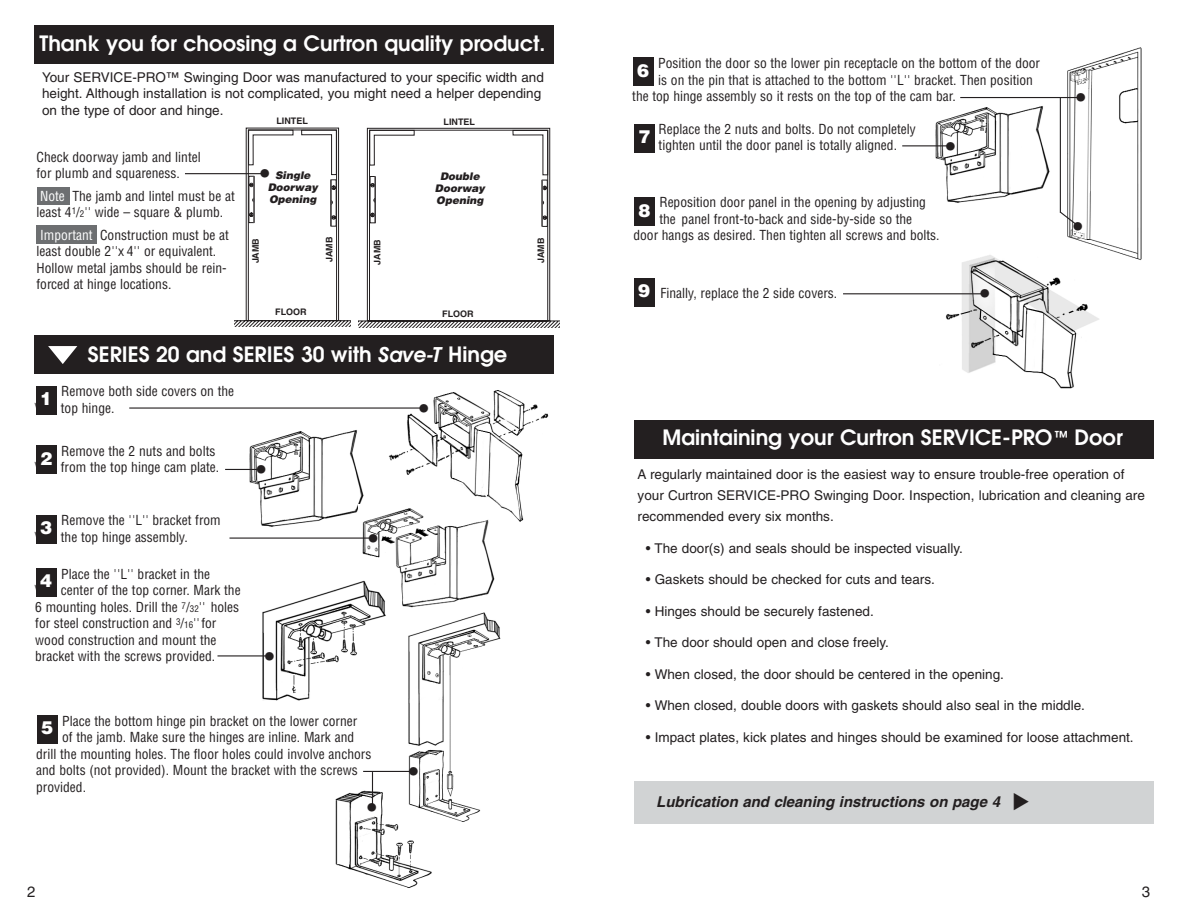
<style>
.page{position:relative;width:1188px;height:918px;background:#fff}
.page>*{position:absolute;margin:0;border:0;box-sizing:border-box;transform-origin:0 0}
.t1{font:27px "Helvetica";color:#231f20}
.t2{font:600 21px "Avant Garde";color:#fff}
.t3{font:900 18px "Helvetica";color:#fff}
.t4{font:italic 700 15px "Helvetica";color:#231f20}
.t5{font:15px "Helvetica";color:#231f20}
.t6{font:condensed 13.5px/16.5px "Helvetica";color:#231f20}
.t7{font:13.5px/16.5px "Helvetica";color:#231f20}
.t8{font:italic 900 10.5px/12px "Helvetica";color:#231f20;text-align:center}
.t9{font:700 9px "Helvetica";color:#231f20}
.s1{color:#fff}
.s2{font-size:9px}
.s3{font-family:"Avant Garde IT Cby BT";font-style:italic}
.s4{font-size:15px}
</style>
<div class="page">
<svg style="left:234px;top:128px;width:117px;height:199px"></svg>
<hr style="left:330px;top:180px;width:1px;height:46px;background:#231f20">
<hr style="left:254px;top:176px;width:1px;height:47px;background:#231f20">
<svg style="left:359px;top:128px;width:200px;height:200px"></svg>
<hr style="left:542px;top:180px;width:1px;height:47px;background:#231f20">
<hr style="left:375px;top:176px;width:1px;height:47px;background:#231f20">
<div style="left:37px;top:187px;width:32px;height:17px;background:#6d6f71"></div>
<div style="left:37px;top:225px;width:60px;height:19px;background:#6d6f71"></div>
<div style="left:36px;top:386px;width:21px;height:29px;background:#231f20"></div>
<div style="left:36px;top:446px;width:21px;height:28px;background:#231f20"></div>
<img style="left:388px;top:390px;width:161px;height:132px">
<img style="left:243px;top:430px;width:121px;height:97px">
<img style="left:359px;top:504px;width:135px;height:104px">
<img style="left:255px;top:577px;width:135px;height:124px">
<img style="left:401px;top:612px;width:100px;height:210px">
<hr style="left:129px;top:407px;width:294px;height:2px;background:#231f20">
<div style="left:633px;top:58px;width:21px;height:28px;background:#231f20"></div>
<div style="left:634px;top:124px;width:21px;height:29px;background:#231f20"></div>
<img style="left:1054px;top:47px;width:88px;height:213px">
<img style="left:932px;top:248px;width:167px;height:141px">
<img style="left:929px;top:106px;width:121px;height:97px">
<hr style="left:960px;top:97px;width:120px;height:1px;background:#231f20">
<hr style="left:902px;top:145px;width:47px;height:1px;background:#231f20">
<hr style="left:843px;top:293px;width:141px;height:1px;background:#231f20">
<hr style="left:225px;top:469px;width:35px;height:1px;background:#231f20">
<div style="left:36px;top:515px;width:21px;height:29px;background:#231f20"></div>
<hr style="left:230px;top:538px;width:142px;height:1px;background:#231f20">
<div style="left:36px;top:568px;width:21px;height:29px;background:#231f20"></div>
<hr style="left:218px;top:655px;width:50px;height:1px;background:#231f20">
<div style="left:37px;top:715px;width:21px;height:29px;background:#231f20"></div>
<hr style="left:363px;top:771px;width:49px;height:1px;background:#231f20">
<hr style="left:185px;top:173px;width:79px;height:1px;background:#231f20">
<img style="left:335px;top:783px;width:106px;height:105px">
<div style="left:634px;top:278px;width:20px;height:28px;background:#231f20"></div>
<hr style="left:372px;top:772px;width:1px;height:33px;background:#231f20">
<div style="left:34px;top:25px;width:520px;height:39px;background:#231f20"></div>
<div style="left:34px;top:336px;width:520px;height:38px;background:#231f20"></div>
<svg style="left:48px;top:346px;width:29px;height:18px"></svg>
<svg style="left:1058px;top:210px;width:21px;height:17px"></svg>
<hr style="left:1060px;top:97px;width:1px;height:115px;background:#231f20">
<div style="left:634px;top:198px;width:21px;height:28px;background:#231f20"></div>
<div style="left:634px;top:420px;width:520px;height:38px;background:#231f20"></div>
<div style="left:634px;top:781px;width:520px;height:42px;background:#d1d3d4"></div>
<h2 class="t2" style="left:40px;top:35px;width:507px">Thank you for choosing a Curtron quality product.</h2>
<p class="t7" style="left:42px;top:70px;width:503px">Your SERVICE-PRO™ Swinging Door was manufactured to your specific width and height. Although installation is not complicated, you might need a helper depending on the type of door and hinge.</p>
<p class="t9" style="left:276px;top:118px;width:33px">LINTEL</p>
<p class="t9" style="left:444px;top:118px;width:33px">LINTEL</p>
<p class="t6" style="left:36px;top:150px;width:166px">Check doorway jamb and lintel for plumb and squareness.</p>
<p class="t6" style="left:36px;top:189px;width:200px"><span class="s1">Note</span> The jamb and lintel must be at least 4<sup>1</sup>/<span class="s2">2</span>'' wide – square &amp; plumb.</p>
<p class="t6" style="left:36px;top:228px;width:194px"><span class="s1">Important</span> Construction must be at least double 2''x 4'' or equivalent.<br>Hollow metal jambs should be rein&shy;forced at hinge locations.</p>
<h1 class="t1" style="left:260px;top:164px;width:11px">•</h1>
<p class="t8" style="left:268px;top:170px;width:52px">Single<br>Doorway<br>Opening</p>
<p class="t9" style="left:252px;top:263px;width:27px;rotate:-90deg">JAMB</p>
<p class="t9" style="left:326px;top:262px;width:27px;rotate:-90deg">JAMB</p>
<p class="t9" style="left:275px;top:309px;width:33px">FLOOR</p>
<p class="t8" style="left:435px;top:171px;width:52px">Double<br>Doorway<br>Opening</p>
<p class="t9" style="left:374px;top:265px;width:27px;rotate:-90deg">JAMB</p>
<p class="t9" style="left:538px;top:263px;width:27px;rotate:-90deg">JAMB</p>
<p class="t9" style="left:442px;top:310px;width:33px">FLOOR</p>
<h2 class="t2" style="left:88px;top:346px;width:421px">SERIES 20 and SERIES 30 with <span class="s3">Save-T</span> Hinge</h2>
<p class="t6" style="left:61px;top:384px;width:174px">Remove both side covers on the</p>
<h3 class="t3" style="left:40px;top:392px;width:14px">1</h3>
<p class="t6" style="left:35px;top:401px;width:5px">\</p>
<p class="t6" style="left:61px;top:401px;width:55px">top hinge.</p>
<p class="t6" style="left:61px;top:444px;width:156px">Remove the 2 nuts and bolts</p>
<h3 class="t3" style="left:40px;top:452px;width:14px">2</h3>
<p class="t6" style="left:35px;top:460px;width:5px">\</p>
<p class="t6" style="left:61px;top:460px;width:160px">from the top hinge cam plate.</p>
<p class="t6" style="left:61px;top:513px;width:161px">Remove the ''L'' bracket from</p>
<h3 class="t3" style="left:40px;top:521px;width:14px">3</h3>
<p class="t6" style="left:35px;top:530px;width:5px">\</p>
<p class="t6" style="left:61px;top:530px;width:128px">the top hinge assembly.</p>
<p class="t6" style="left:61px;top:567px;width:150px">Place the ''L'' bracket in the</p>
<h3 class="t3" style="left:40px;top:574px;width:14px">4</h3>
<p class="t6" style="left:35px;top:583px;width:207px;text-indent:26px">center of the top corner. Mark the 6 mounting holes. Drill the <sup>7</sup>/<span class="s2">32</span>'' holes for steel construction and <sup>3</sup>/<span class="s2">16</span>''for wood construction and mount the bracket with the screws provided.</p>
<p class="t6" style="left:35px;top:583px;width:5px">\</p>
<h1 class="t1" style="left:257px;top:460px;width:11px">•</h1>
<h1 class="t1" style="left:265px;top:646px;width:11px">•</h1>
<h1 class="t1" style="left:369px;top:528px;width:11px">•</h1>
<p class="t6" style="left:62px;top:714px;width:297px">Place the bottom hinge pin bracket on the lower corner</p>
<p class="t6" style="left:62px;top:730px;width:293px">of the jamb. Make sure the hinges are inline. Mark and</p>
<p class="t6" style="left:36px;top:747px;width:337px">drill the mounting holes. The floor holes could involve anchors</p>
<p class="t6" style="left:36px;top:763px;width:323px">and bolts (not provided). Mount the bracket with the screws</p>
<p class="t6" style="left:36px;top:780px;width:51px">provided.</p>
<h3 class="t3" style="left:41px;top:721px;width:14px">5</h3>
<h1 class="t1" style="left:367px;top:798px;width:11px">•</h1>
<h1 class="t1" style="left:419px;top:398px;width:11px">•</h1>
<h1 class="t1" style="left:409px;top:762px;width:11px">•</h1>
<p class="t6" style="left:658px;top:56px;width:383px">Position the door so the lower pin receptacle on the bottom of the door</p>
<p class="t6" style="left:658px;top:73px;width:376px">is on the pin that is attached to the bottom ''L'' bracket. Then position</p>
<p class="t6" style="left:632px;top:89px;width:325px">the top hinge assembly so it rests on the top of the cam bar.</p>
<h3 class="t3" style="left:637px;top:64px;width:14px">6</h3>
<h3 class="t3" style="left:638px;top:130px;width:14px">7</h3>
<p class="t6" style="left:659px;top:122px;width:259px">Replace the 2 nuts and bolts. Do not completely tighten until the door panel is totally aligned.</p>
<h1 class="t1" style="left:946px;top:136px;width:11px">•</h1>
<p class="t6" style="left:659px;top:195px;width:268px">Reposition door panel in the opening by adjusting</p>
<p class="t6" style="left:659px;top:212px;width:254px">the panel front-to-back and side-by-side so the</p>
<p class="t6" style="left:633px;top:228px;width:308px">door hangs as desired. Then tighten all screws and bolts.</p>
<h3 class="t3" style="left:638px;top:204px;width:14px">8</h3>
<h3 class="t3" style="left:638px;top:284px;width:14px">9</h3>
<p class="t6" style="left:661px;top:286px;width:178px">Finally, replace the 2 side covers.</p>
<h1 class="t1" style="left:980px;top:284px;width:11px">•</h1>
<h1 class="t1" style="left:1076px;top:88px;width:11px">•</h1>
<h1 class="t1" style="left:1073px;top:216px;width:11px">•</h1>
<h2 class="t2" style="left:662px;top:430px;width:462px">Maintaining your Curtron SERVICE-PRO<span class="s4">™</span> Door</h2>
<p class="t7" style="left:638px;top:465px;width:509px;line-height:21px">A regularly maintained door is the easiest way to ensure trouble-free operation of your Curtron SERVICE-PRO Swinging Door. Inspection, lubrication and cleaning are recommended every six months.</p>
<p class="t7" style="left:646px;top:541px;width:319px">• The door(s) and seals should be inspected visually.</p>
<p class="t7" style="left:646px;top:572px;width:291px">• Gaskets should be checked for cuts and tears.</p>
<p class="t7" style="left:646px;top:604px;width:229px">• Hinges should be securely fastened.</p>
<p class="t7" style="left:646px;top:635px;width:245px">• The door should open and close freely.</p>
<p class="t7" style="left:646px;top:667px;width:360px">• When closed, the door should be centered in the opening.</p>
<p class="t7" style="left:646px;top:698px;width:441px">• When closed, double doors with gaskets should also seal in the middle.</p>
<p class="t7" style="left:646px;top:730px;width:489px">• Impact plates, kick plates and hinges should be examined for loose attachment.</p>
<p class="t4" style="left:656px;top:796px;width:345px">Lubrication and cleaning instructions on page 4</p>
<p class="t5" style="left:27px;top:887px;width:10px">2</p>
<p class="t5" style="left:1142px;top:887px;width:10px">3</p>
</div>
